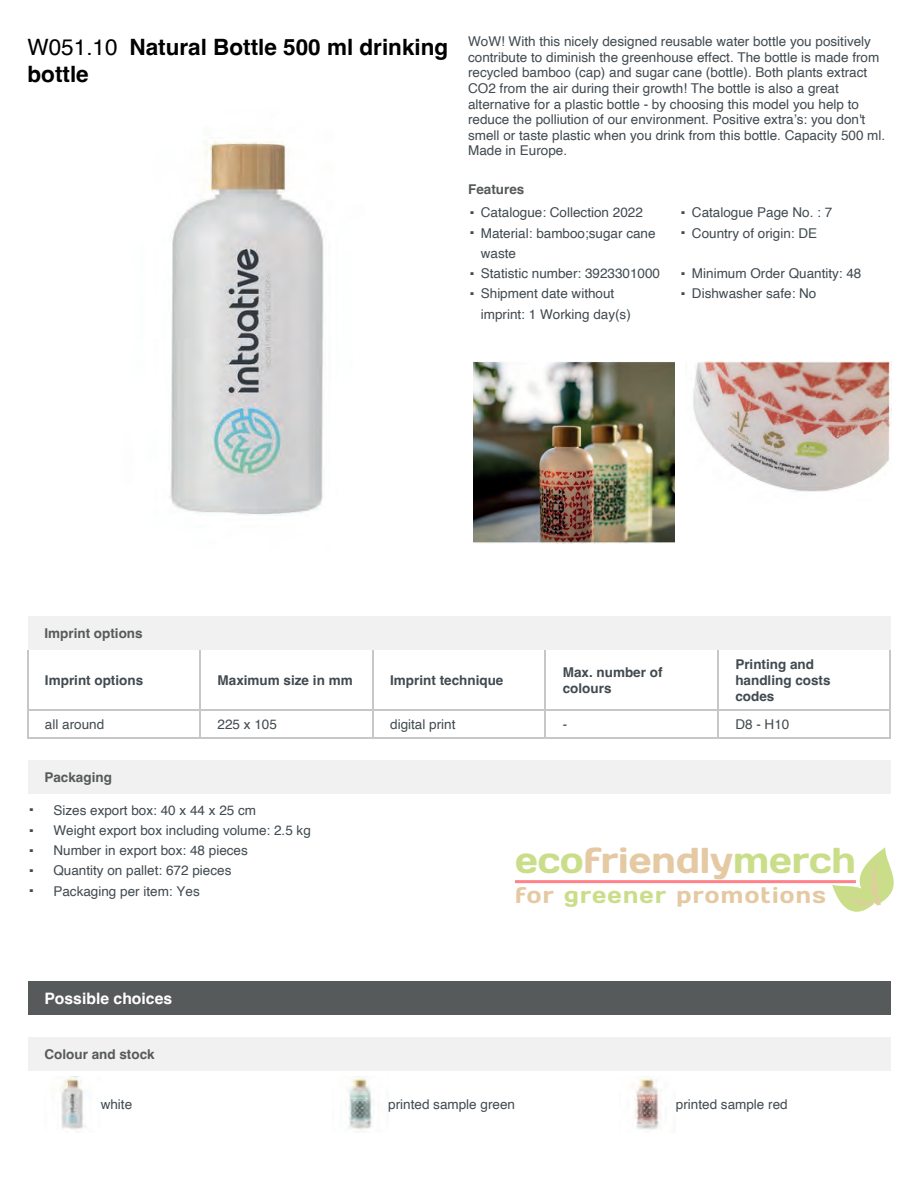
<style>
.page{position:relative;width:918px;height:1188px;background:#fff}
.page>*{position:absolute;margin:0;border:0;box-sizing:border-box;transform-origin:0 0}
.t1{font:36px "Days";color:#cade8a}
.t2{font:29.25px "Helvetica";color:#414a50}
.t3{font:700 22.5px/26.8px "Helvetica";color:#000001}
.t4{font:22.5px "Days";letter-spacing:.055em;color:#e4c9a3}
.t5{font:700 15.75px "Helvetica";color:#fff}
.t6{font:13.5px/20.2px "Helvetica";color:#414a50}
.t7{font:700 13.5px/16px "Helvetica";color:#414a50}
.t8{font:700 13.5px "Helvetica";color:#575a5b}
.s1{font-weight:400}
.s2{color:#e4c9a3}
.s3{color:#cade8a}
</style>
<div class="page">
<div style="left:28px;top:616px;width:862px;height:34px;background:#f0f1f0"></div>
<hr style="left:27px;top:650px;width:1px;height:61px;background:#c6c8c8">
<hr style="left:200px;top:650px;width:1px;height:61px;background:#c6c8c8">
<hr style="left:372px;top:650px;width:1px;height:61px;background:#c6c8c8">
<hr style="left:545px;top:650px;width:1px;height:61px;background:#c6c8c8">
<hr style="left:890px;top:650px;width:1px;height:61px;background:#c6c8c8">
<hr style="left:717px;top:650px;width:1px;height:61px;background:#c6c8c8">
<hr style="left:27px;top:709px;width:174px;height:2px;background:#c6c8c8">
<hr style="left:27px;top:737px;width:174px;height:2px;background:#c6c8c8">
<hr style="left:27px;top:709px;width:1px;height:30px;background:#c6c8c8">
<hr style="left:200px;top:709px;width:173px;height:2px;background:#c6c8c8">
<hr style="left:200px;top:737px;width:173px;height:2px;background:#c6c8c8">
<hr style="left:200px;top:709px;width:1px;height:30px;background:#c6c8c8">
<hr style="left:372px;top:709px;width:174px;height:2px;background:#c6c8c8">
<hr style="left:372px;top:737px;width:174px;height:2px;background:#c6c8c8">
<hr style="left:372px;top:709px;width:1px;height:30px;background:#c6c8c8">
<hr style="left:545px;top:709px;width:173px;height:2px;background:#c6c8c8">
<hr style="left:545px;top:737px;width:173px;height:2px;background:#c6c8c8">
<hr style="left:545px;top:709px;width:1px;height:30px;background:#c6c8c8">
<hr style="left:717px;top:709px;width:174px;height:2px;background:#c6c8c8">
<hr style="left:890px;top:709px;width:1px;height:30px;background:#c6c8c8">
<hr style="left:717px;top:737px;width:174px;height:2px;background:#c6c8c8">
<hr style="left:717px;top:709px;width:1px;height:30px;background:#c6c8c8">
<div style="left:28px;top:760px;width:862px;height:34px;background:#f0f1f0"></div>
<img style="left:169px;top:141px;width:155px;height:375px">
<div style="left:28px;top:981px;width:862px;height:34px;background:#575a5b"></div>
<div style="left:28px;top:1037px;width:862px;height:34px;background:#f0f1f0"></div>
<img style="left:60px;top:1077px;width:24px;height:53px">
<img style="left:345px;top:1078px;width:29px;height:52px">
<img style="left:635px;top:1078px;width:26px;height:52px">
<img style="left:693px;top:362px;width:199px;height:130px">
<img style="left:474px;top:362px;width:201px;height:182px">
<hr style="left:515px;top:880px;width:341px;height:3px;background:#ff8189">
<svg style="left:832px;top:847px;width:62px;height:65px"></svg>
<h3 class="t3" style="left:28px;top:37px;width:422px"><span class="s1">W051.10</span> Natural Bottle 500 ml drinking bottle</h3>
<p class="t6" style="left:468px;top:34px;width:419px;line-height:15.6px">WoW! With this nicely designed reusable water bottle you positively contribute to diminish the greenhouse effect. The bottle is made from recycled bamboo (cap) and sugar cane (bottle). Both plants extract CO2 from the air during their growth! The bottle is also a great alternative for a plastic bottle - by choosing this model you help to reduce the polliution of our environment. Positive extraʼs: you don't smell or taste plastic when you drink from this bottle. Capacity 500 ml.<br>Made in Europe.</p>
<p class="t8" style="left:468px;top:181px;width:58px">Features</p>
<p class="t6" style="left:481px;top:203px;width:353px;text-indent:-13px"><sup>.</sup> Catalogue: Collection 2022 <sup>.</sup> Catalogue Page No. : 7<br>Material: bamboo;sugar cane<br>waste</p>
<h2 class="t2" style="left:468px;top:202px;width:10px">.</h2>
<p class="t6" style="left:679px;top:223px;width:139px"><sup>.</sup> Country of origin: DE</p>
<p class="t6" style="left:481px;top:264px;width:382px;text-indent:-13px"><sup>.</sup> Statistic number: 3923301000 <sup>.</sup> Minimum Order Quantity: 48<br>Shipment date without<br>imprint: 1 Working day(s)</p>
<h2 class="t2" style="left:468px;top:262px;width:10px">.</h2>
<p class="t6" style="left:679px;top:284px;width:139px"><sup>.</sup> Dishwasher safe: No</p>
<p class="t8" style="left:44px;top:625px;width:100px">Imprint options</p>
<p class="t7" style="left:45px;top:673px;width:100px">Imprint options</p>
<p class="t7" style="left:218px;top:673px;width:137px">Maximum size in mm</p>
<p class="t7" style="left:390px;top:673px;width:115px">Imprint technique</p>
<p class="t7" style="left:563px;top:665px;width:101px">Max. number of colours</p>
<p class="t7" style="left:735px;top:657px;width:97px">Printing and handling costs codes</p>
<p class="t6" style="left:45px;top:714px;width:61px">all around</p>
<p class="t6" style="left:218px;top:714px;width:61px">225 x 105</p>
<p class="t6" style="left:390px;top:714px;width:67px">digital print</p>
<p class="t6" style="left:563px;top:714px;width:6px">-</p>
<p class="t6" style="left:735px;top:714px;width:56px">D8 - H10</p>
<p class="t8" style="left:44px;top:769px;width:69px">Packaging</p>
<p class="t6" style="left:28px;top:800px;width:285px"><sup>.</sup> Sizes export box: 40 x 44 x 25 cm<br><sup>.</sup> Weight export box including volume: 2.5 kg <sup>.</sup> Number in export box: 48 pieces<br><sup>.</sup> Quantity on pallet: 672 pieces<br><sup>.</sup> Packaging per item: Yes</p>
<p class="t5" style="left:44px;top:988px;width:129px">Possible choices</p>
<p class="t8" style="left:44px;top:1046px;width:112px">Colour and stock</p>
<h1 class="t1" style="left:515px;top:837px;width:342px">eco<span class="s2">friendly</span>merch</h1>
<h3 class="t4" style="left:515px;top:881px;width:312px">for <span class="s3">greener</span> promotions</h3>
<p class="t6" style="left:101px;top:1095px;width:33px">white</p>
<p class="t6" style="left:388px;top:1095px;width:128px">printed sample green</p>
<p class="t6" style="left:676px;top:1095px;width:113px">printed sample red</p>
</div>
